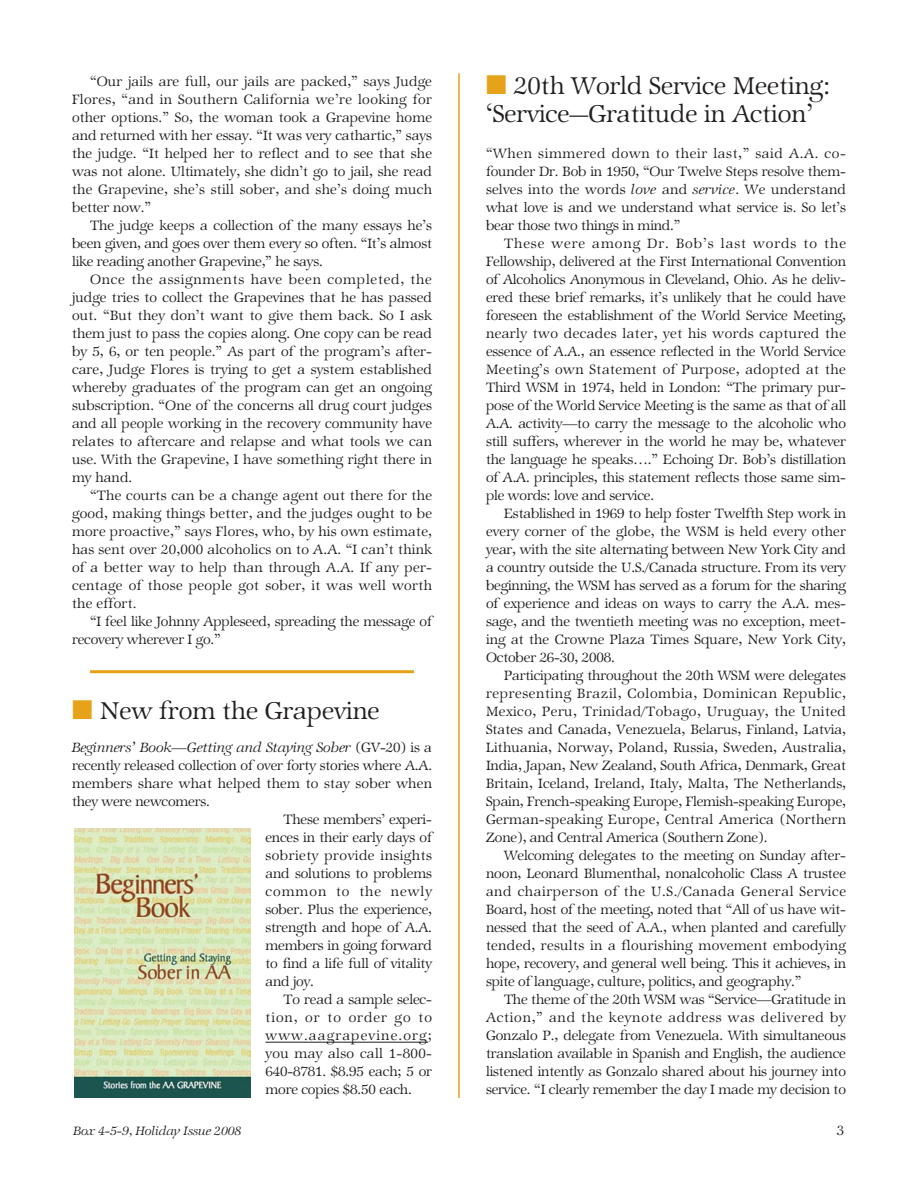
<style>
.page{position:relative;width:918px;height:1188px;background:#fff}
.page>*{position:absolute;margin:0;border:0;box-sizing:border-box;transform-origin:0 0}
.t1{font:27px/28.5px "Zapf Internatl IT Cby BT Light";color:#231f20}
.t2{font:15px/18px "Zapf Internatl IT Cby BT Light";letter-spacing:-.01em;color:#231f20;text-align:justify}
.t3{font:15px "Zapf Internatl IT Cby BT Light Ital";color:#231f20}
.t4{font:15px "Zapf Internatl IT Cby BT Light";letter-spacing:.015em;color:#231f20}
.t5{font:15px "Zapf Internatl IT Cby BT Light";letter-spacing:.065em;color:#231f20}
.t6{font:15px "Zapf Internatl IT Cby BT Light";letter-spacing:.035em;color:#231f20}
.t7{font:15px "Zapf Internatl IT Cby BT Light";letter-spacing:.08em;color:#231f20}
.t8{font:15px "Zapf Internatl IT Cby BT Light";letter-spacing:.02em;color:#231f20}
.t9{font:13.5px "Zapf Internatl IT Cby BT Light Ital";color:#231f20}
.s1{color:#e6a218}
.s2{font-family:"Zapf Internatl IT Cby BT Light"}
.s3{font-family:"Zapf Internatl IT Cby BT Light Ital"}
</style>
<div class="page">
<hr style="left:90px;top:670px;width:324px;height:3px;background:#e6a218">
<hr style="left:265px;top:1042px;width:163px;height:1px;background:#231f20">
<hr style="left:458px;top:73px;width:2px;height:1025px;background:#e6a218">
<img style="left:74px;top:829px;width:176px;height:268px">
<p class="t2" style="left:72px;top:74px;width:362px;text-indent:18px">“Our jails are full, our jails are packed,” says Judge Flores, “and in Southern California we’re looking for other options.” So, the woman took a Grapevine home and returned with her essay. “It was very cathartic,” says the judge. “It helped her to reflect and to see that she was not alone. Ultimately, she didn’t go to jail, she read the Grapevine, she’s still sober, and she’s doing much better now.”</p>
<p class="t2" style="left:72px;top:218px;width:361px;text-indent:18px">The judge keeps a collection of the many essays he’s been given, and goes over them every so often. “It’s almost like reading another Grapevine,” he says.</p>
<p class="t2" style="left:72px;top:272px;width:362px;text-indent:18px">Once the assignments have been completed, the judge tries to collect the Grapevines that he has passed out. “But they don’t want to give them back. So I ask them just to pass the copies along. One copy can be read by 5, 6, or ten people.” As part of the program’s after&shy;care, Judge Flores is trying to get a system established whereby graduates of the program can get an ongoing subscription. “One of the concerns all drug court judges and all people working in the recovery community have relates to aftercare and relapse and what tools we can use. With the Grapevine, I have something right there in my hand.</p>
<p class="t2" style="left:72px;top:488px;width:362px;text-indent:18px">“The courts can be a change agent out there for the good, making things better, and the judges ought to be more proactive,” says Flores, who, by his own estimate, has sent over 20,000 alcoholics on to A.A. “I can’t think of a better way to help than through A.A. If any per&shy;centage of those people got sober, it was well worth the effort.</p>
<p class="t2" style="left:72px;top:614px;width:361px;text-indent:18px">“I feel like Johnny Appleseed, spreading the message of recovery wherever I go.”</p>
<h1 class="t1" style="left:72px;top:700px;width:309px"><span class="s1">■</span> New from the Grapevine</h1>
<p class="t3" style="left:72px;top:742px;width:362px">Beginners’ Book—Getting and Staying Sober <span class="s2">(GV-20) is a</span></p>
<p class="t2" style="left:72px;top:758px;width:362px">recently released collection of over forty stories where A.A.</p>
<p class="t4" style="left:72px;top:778px;width:361px">members share what helped them to stay sober when</p>
<p class="t2" style="left:72px;top:794px;width:139px">they were newcomers.</p>
<p class="t2" style="left:283px;top:812px;width:150px">These members’ experi-</p>
<p class="t2" style="left:265px;top:830px;width:168px">ences in their early days of</p>
<p class="t6" style="left:265px;top:850px;width:168px">sobriety provide insights</p>
<p class="t2" style="left:265px;top:866px;width:168px">and solutions to problems</p>
<p class="t5" style="left:265px;top:886px;width:168px">common to the newly</p>
<p class="t2" style="left:265px;top:902px;width:168px">sober. Plus the experience,</p>
<p class="t2" style="left:265px;top:920px;width:168px">strength and hope of A.A.</p>
<p class="t2" style="left:265px;top:938px;width:168px">members in going forward</p>
<p class="t2" style="left:265px;top:956px;width:168px">to find a life full of vitality</p>
<p class="t2" style="left:265px;top:974px;width:50px">and joy.</p>
<p class="t2" style="left:283px;top:992px;width:150px">To read a sample selec-</p>
<p class="t5" style="left:265px;top:1012px;width:168px">tion, or to order go to</p>
<p class="t7" style="left:265px;top:1030px;width:168px">www.aagrapevine.org;</p>
<p class="t8" style="left:265px;top:1048px;width:168px">you may also call 1-800-</p>
<p class="t2" style="left:265px;top:1064px;width:168px">640-8781. $8.95 each; 5 or</p>
<p class="t2" style="left:265px;top:1082px;width:148px">more copies $8.50 each.</p>
<h1 class="t1" style="left:486px;top:74px;width:346px"><span class="s1">■</span> 20th World Service Meeting: ‘Service—Gratitude in Action’</h1>
<p class="t2" style="left:486px;top:146px;width:362px">“When simmered down to their last,” said A.A. co&shy;founder Dr. Bob in 1950, “Our Twelve Steps resolve them&shy;selves into the words <span class="s3">love</span> and <span class="s3">service</span>. We understand what love is and we understand what service is. So let’s bear those two things in mind.”</p>
<p class="t2" style="left:486px;top:236px;width:362px;text-indent:18px">These were among Dr. Bob’s last words to the Fellowship, delivered at the First International Convention of Alcoholics Anonymous in Cleveland, Ohio. As he deliv&shy;ered these brief remarks, it’s unlikely that he could have foreseen the establishment of the World Service Meeting, nearly two decades later, yet his words captured the essence of A.A., an essence reflected in the World Service Meeting’s own Statement of Purpose, adopted at the Third WSM in 1974, held in London: “The primary pur&shy;pose of the World Service Meeting is the same as that of all A.A. activity—to carry the message to the alcoholic who still suffers, wherever in the world he may be, whatever the language he speaks….” Echoing Dr. Bob’s distillation of A.A. principles, this statement reflects those same sim&shy;ple words: love and service.</p>
<p class="t2" style="left:486px;top:506px;width:361px;text-indent:18px">Established in 1969 to help foster Twelfth Step work in every corner of the globe, the WSM is held every other year, with the site alternating between New York City and a country outside the U.S./Canada structure. From its very beginning, the WSM has served as a forum for the sharing of experience and ideas on ways to carry the A.A. mes&shy;sage, and the twentieth meeting was no exception, meet&shy;ing at the Crowne Plaza Times Square, New York City, October 26-30, 2008.</p>
<p class="t2" style="left:486px;top:668px;width:362px;text-indent:18px">Participating throughout the 20th WSM were delegates representing Brazil, Colombia, Dominican Republic, Mexico, Peru, Trinidad/Tobago, Uruguay, the United States and Canada, Venezuela, Belarus, Finland, Latvia, Lithuania, Norway, Poland, Russia, Sweden, Australia, India, Japan, New Zealand, South Africa, Denmark, Great Britain, Iceland, Ireland, Italy, Malta, The Netherlands, Spain, French-speaking Europe, Flemish-speaking Europe, German-speaking Europe, Central America (Northern Zone), and Central America (Southern Zone).</p>
<p class="t2" style="left:486px;top:848px;width:362px;text-indent:18px">Welcoming delegates to the meeting on Sunday after&shy;noon, Leonard Blumenthal, nonalcoholic Class A trustee and chairperson of the U.S./Canada General Service Board, host of the meeting, noted that “All of us have wit&shy;nessed that the seed of A.A., when planted and carefully tended, results in a flourishing movement embodying hope, recovery, and general well being. This it achieves, in spite of language, culture, politics, and geography.”</p>
<p class="t2" style="left:486px;top:992px;width:361px;text-indent:18px">The theme of the 20th WSM was “Service—Gratitude in Action,” and the keynote address was delivered by Gonzalo P., delegate from Venezuela. With simultaneous translation available in Spanish and English, the audience listened intently as Gonzalo shared about his journey into service. “I clearly remember the day I made my decision to</p>
<p class="t9" style="left:73px;top:1126px;width:170px">Box 4-5-9, Holiday Issue 2008</p>
<p class="t2" style="left:837px;top:1123px;width:9px">3</p>
</div>
